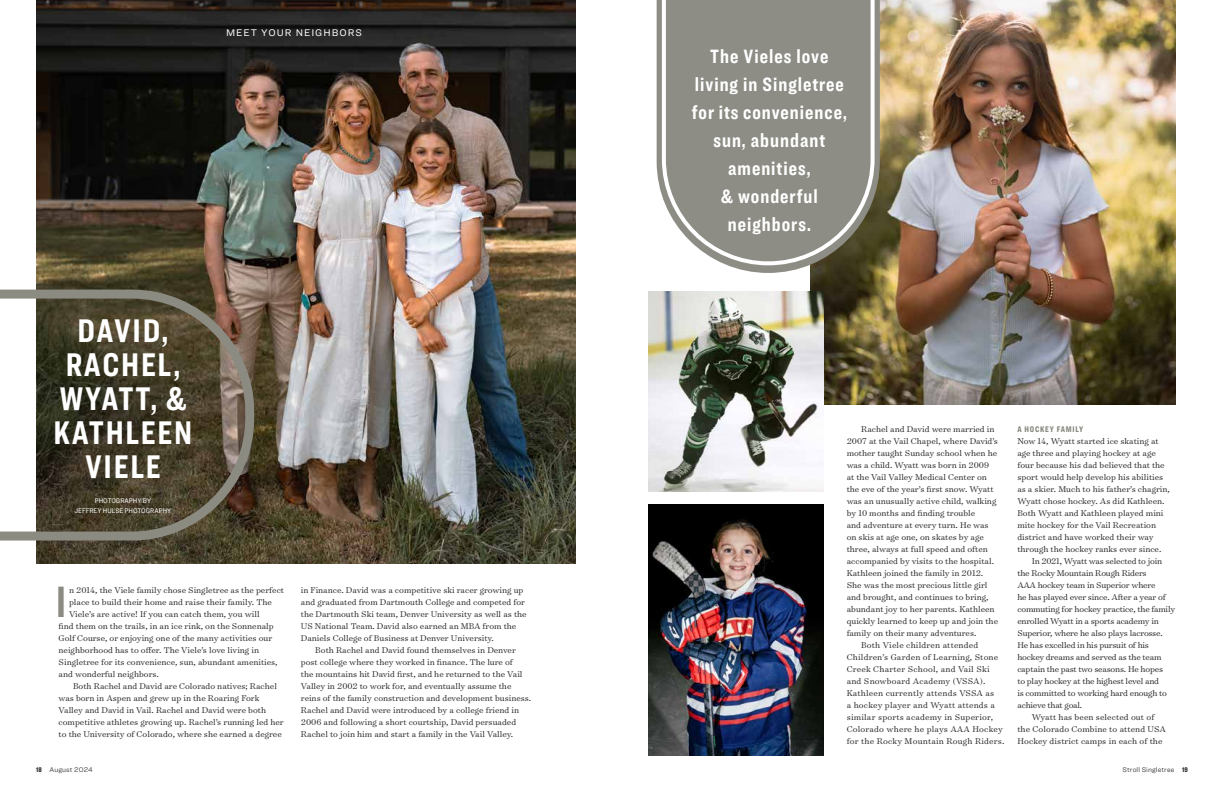
<style>
.page{position:relative;width:1224px;height:792px;background:#fff}
.page>*{position:absolute;margin:0;border:0;box-sizing:border-box;transform-origin:0 0}
.t1{font:45.5px "Ringside Condensed Semi";color:#8b8b82}
.t2{font:700 34px/34px "Ringside Compressed";letter-spacing:.05em;color:#fff;text-align:center}
.t3{font:700 20px/28px "Ringside Compressed";letter-spacing:.05em;color:#fff;text-align:center}
.t4{font:10px "Ringside";letter-spacing:.1em;color:#fff}
.t5{font:300 9.5px/12px "Surveyor Text";color:#231f20}
.t6{font:300 9.5px "Surveyor Text";letter-spacing:-.02em;color:#231f20}
.t7{font:300 9.5px "Surveyor Text";letter-spacing:.02em;color:#231f20}
.t8{font:900 8.5px "Ringside Compressed";letter-spacing:.09em;color:#8b8b82}
.t9{font:7px/10px "Ringside Narrow";color:#fff;text-align:center}
.t10{font:300 7px "Ringside";letter-spacing:.015em;color:#231f20}
.s1{font-family:"Ringside Compressed";font-weight:900}
</style>
<div class="page">
<img style="left:36px;top:0;width:540px;height:564px">
<svg style="left:0;top:285px;width:259px;height:260px;background:#655f4f"></svg>
<img style="left:810px;top:0;width:366px;height:405px">
<img style="left:648px;top:505px;width:176px;height:251px">
<img style="left:648px;top:292px;width:176px;height:199px">
<svg style="left:657px;top:0;width:223px;height:273px"></svg>
<svg style="left:660px;top:0;width:217px;height:267px;background:#92928a"></svg>
<p class="t4" style="left:226px;top:25px;width:137px">MEET YOUR NEIGHBORS</p>
<h2 class="t2" style="left:54px;top:312px;width:140px">DAVID,<br>RACHEL,<br>WYATT, &amp;<br>KATHLEEN<br>VIELE</h2>
<p class="t9" style="left:75px;top:496px;width:98px">PHOTOGRAPHY BY<br>JEFFREY HULSE PHOTOGRAPHY</p>
<h1 class="t1" style="left:55px;top:570px;width:13px">I</h1>
<p class="t5" style="left:69px;top:583px;width:217px">n 2014, the Viele family chose Singletree as the perfect</p>
<p class="t5" style="left:69px;top:595px;width:204px">place to build their home and raise their family. The</p>
<p class="t5" style="left:69px;top:607px;width:192px">Viele’s are active! If you can catch them, you will</p>
<p class="t5" style="left:59px;top:619px;width:217px">find them on the trails, in an ice rink, on the Sonnenalp</p>
<p class="t5" style="left:59px;top:631px;width:215px">Golf Course, or enjoying one of the many activities our</p>
<p class="t5" style="left:59px;top:643px;width:202px">neighborhood has to offer. The Viele’s love living in</p>
<p class="t5" style="left:59px;top:655px;width:221px">Singletree for its convenience, sun, abundant amenities,</p>
<p class="t5" style="left:59px;top:667px;width:102px">and wonderful neighbors.</p>
<p class="t5" style="left:73px;top:679px;width:205px">Both Rachel and David are Colorado natives; Rachel</p>
<p class="t5" style="left:59px;top:691px;width:203px">was born in Aspen and grew up in the Roaring Fork</p>
<p class="t5" style="left:59px;top:703px;width:209px">Valley and David in Vail. Rachel and David were both</p>
<p class="t5" style="left:59px;top:715px;width:227px">competitive athletes growing up. Rachel’s running led her</p>
<p class="t5" style="left:59px;top:727px;width:225px">to the University of Colorado, where she earned a degree</p>
<p class="t5" style="left:301px;top:583px;width:227px">in Finance. David was a competitive ski racer growing up and graduated from Dartmouth College and competed for the Dartmouth Ski team, Denver University as well as the US National Team. David also earned an MBA from the Daniels College of Business at Denver University.</p>
<p class="t5" style="left:301px;top:643px;width:232px;text-indent:14px">Both Rachel and David found themselves in Denver post college where they worked in finance. The lure of<br>the mountains hit David first, and he returned to the Vail Valley in 2002 to work for, and eventually assume the reins of the family construction and development business.<br>Rachel and David were introduced by a college friend in 2006 and following a short courtship, David persuaded Rachel to join him and start a family in the Vail Valley.</p>
<h3 class="t3" style="left:692px;top:42px;width:156px">The Vieles love living in Singletree for its convenience, sun, abundant amenities,<br>&amp; wonderful neighbors.</h3>
<p class="t5" style="left:861px;top:422px;width:135px">Rachel and David were married in</p>
<p class="t5" style="left:847px;top:434px;width:153px">2007 at the Vail Chapel, where David’s</p>
<p class="t5" style="left:847px;top:446px;width:152px">mother taught Sunday school when he</p>
<p class="t5" style="left:847px;top:458px;width:144px">was a child. Wyatt was born in 2009</p>
<p class="t5" style="left:847px;top:470px;width:142px">at the Vail Valley Medical Center on</p>
<p class="t5" style="left:847px;top:482px;width:148px">the eve of the year’s first snow. Wyatt</p>
<p class="t5" style="left:847px;top:494px;width:151px">was an unusually active child, walking</p>
<p class="t5" style="left:847px;top:506px;width:130px">by 10 months and finding trouble</p>
<p class="t5" style="left:847px;top:518px;width:143px">and adventure at every turn. He was</p>
<p class="t5" style="left:847px;top:530px;width:139px">on skis at age one, on skates by age</p>
<p class="t5" style="left:847px;top:542px;width:143px">three, always at full speed and often</p>
<p class="t5" style="left:847px;top:554px;width:149px">accompanied by visits to the hospital.</p>
<p class="t5" style="left:847px;top:566px;width:138px">Kathleen joined the family in 2012.</p>
<p class="t5" style="left:847px;top:578px;width:142px">She was the most precious little girl</p>
<p class="t5" style="left:847px;top:590px;width:143px">and brought, and continues to bring,</p>
<p class="t5" style="left:847px;top:602px;width:149px">abundant joy to her parents. Kathleen</p>
<p class="t5" style="left:847px;top:614px;width:153px">quickly learned to keep up and join the</p>
<p class="t5" style="left:847px;top:626px;width:131px">family on their many adventures.</p>
<p class="t7" style="left:861px;top:639px;width:119px">Both Viele children attended</p>
<p class="t7" style="left:847px;top:651px;width:153px">Children’s Garden of Learning, Stone</p>
<p class="t7" style="left:847px;top:663px;width:144px">Creek Charter School, and Vail Ski</p>
<p class="t7" style="left:847px;top:675px;width:140px">and Snowboard Academy (VSSA).</p>
<p class="t7" style="left:847px;top:687px;width:149px">Kathleen currently attends VSSA as</p>
<p class="t7" style="left:847px;top:699px;width:150px">a hockey player and Wyatt attends a</p>
<p class="t7" style="left:847px;top:711px;width:148px">similar sports academy in Superior,</p>
<p class="t7" style="left:847px;top:723px;width:158px">Colorado where he plays AAA Hockey</p>
<p class="t7" style="left:847px;top:735px;width:159px">for the Rocky Mountain Rough Riders.</p>
<p class="t8" style="left:1017px;top:423px;width:67px">A HOCKEY FAMILY</p>
<p class="t5" style="left:1017px;top:434px;width:143px">Now 14, Wyatt started ice skating at</p>
<p class="t5" style="left:1017px;top:446px;width:140px">age three and playing hockey at age</p>
<p class="t5" style="left:1017px;top:458px;width:149px">four because his dad believed that the</p>
<p class="t5" style="left:1017px;top:470px;width:147px">sport would help develop his abilities</p>
<p class="t5" style="left:1017px;top:482px;width:154px">as a skier. Much to his father’s chagrin,</p>
<p class="t5" style="left:1017px;top:494px;width:149px">Wyatt chose hockey. As did Kathleen.</p>
<p class="t5" style="left:1017px;top:506px;width:148px">Both Wyatt and Kathleen played mini</p>
<p class="t5" style="left:1017px;top:518px;width:140px">mite hockey for the Vail Recreation</p>
<p class="t5" style="left:1017px;top:530px;width:138px">district and have worked their way</p>
<p class="t5" style="left:1017px;top:542px;width:146px">through the hockey ranks ever since.</p>
<p class="t6" style="left:1032px;top:555px;width:132px">In 2021, Wyatt was selected to join</p>
<p class="t6" style="left:1017px;top:567px;width:131px">the Rocky Mountain Rough Riders</p>
<p class="t6" style="left:1017px;top:579px;width:140px">AAA hockey team in Superior where</p>
<p class="t6" style="left:1017px;top:591px;width:150px">he has played ever since. After a year of</p>
<p class="t6" style="left:1017px;top:603px;width:159px">commuting for hockey practice, the family</p>
<p class="t6" style="left:1017px;top:615px;width:143px">enrolled Wyatt in a sports academy in</p>
<p class="t6" style="left:1017px;top:627px;width:147px">Superior, where he also plays lacrosse.</p>
<p class="t6" style="left:1017px;top:639px;width:133px">He has excelled in his pursuit of his</p>
<p class="t6" style="left:1017px;top:651px;width:146px">hockey dreams and served as the team</p>
<p class="t6" style="left:1017px;top:663px;width:147px">captain the past two seasons. He hopes</p>
<p class="t6" style="left:1017px;top:675px;width:143px">to play hockey at the highest level and</p>
<p class="t6" style="left:1017px;top:687px;width:151px">is committed to working hard enough to</p>
<p class="t6" style="left:1017px;top:699px;width:66px">achieve that goal.</p>
<p class="t5" style="left:1032px;top:710px;width:124px">Wyatt has been selected out of</p>
<p class="t5" style="left:1017px;top:722px;width:150px">the Colorado Combine to attend USA</p>
<p class="t5" style="left:1017px;top:734px;width:147px">Hockey district camps in each of the</p>
<p class="t10" style="left:36px;top:764px;width:58px"><span class="s1">18</span> August 2024</p>
<p class="t10" style="left:1122px;top:764px;width:67px">Stroll Singletree <span class="s1">19</span></p>
</div>
